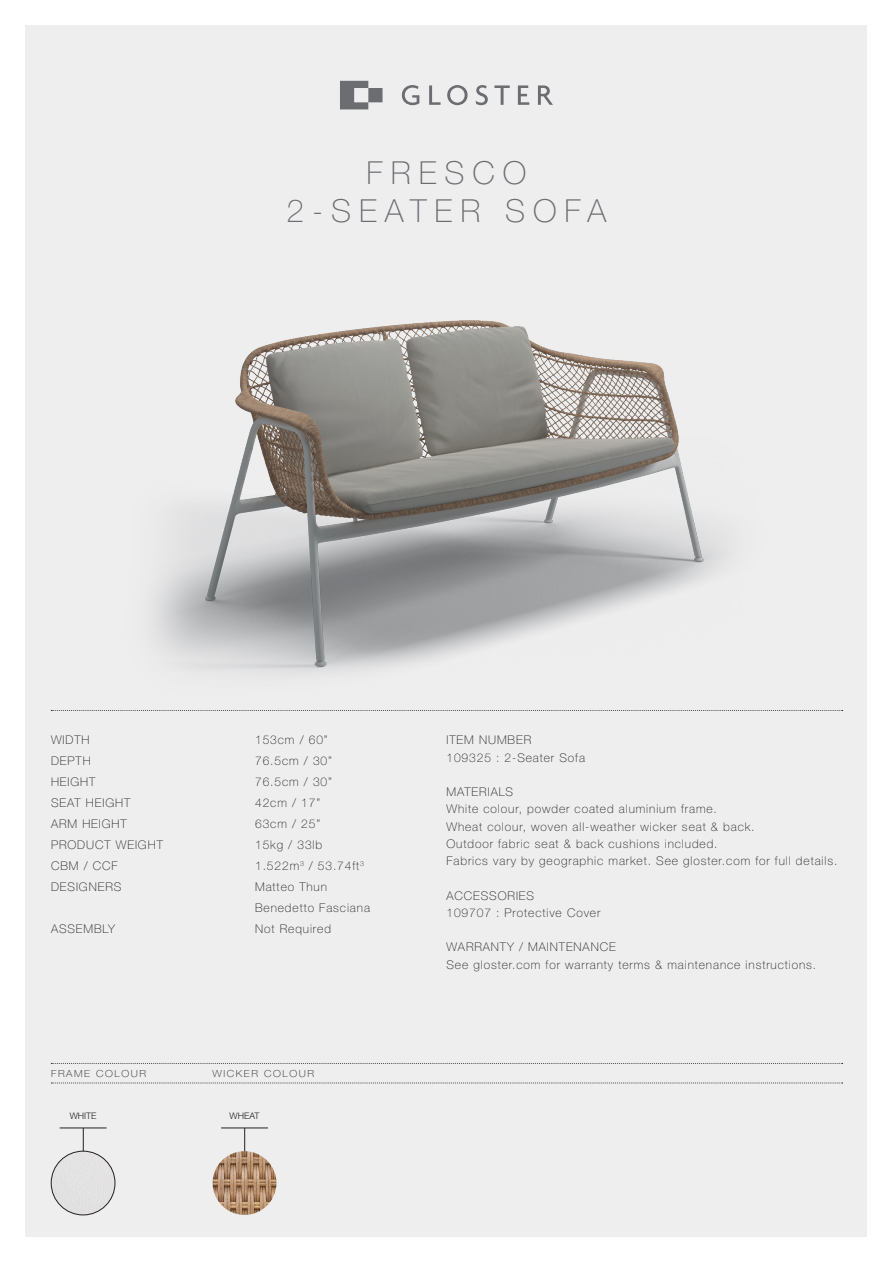
<style>
.page{position:relative;width:893px;height:1263px;background:#fff}
.page>*{position:absolute;margin:0;border:0;box-sizing:border-box;transform-origin:0 0}
.t1{font:100 31.8px "Helvetica Neue LT Pro";letter-spacing:.25em;color:#6c6d70}
.t2{font:100 12px "Helvetica Neue LT Pro";letter-spacing:.075em;color:#231f20}
.t3{font:100 9.75px "Helvetica Neue LT Pro";letter-spacing:.15em;color:#231f20;scale:1.08 1}
.t4{font:300 9px "Helvetica Neue LT Pro";color:#231f20}
</style>
<div class="page">
<div style="left:26px;top:26px;width:841px;height:1211px;background:#eeeeef"></div>
<svg style="left:340px;top:81px;width:213px;height:28px"></svg>
<svg style="left:51px;top:1083px;width:792px;height:1px"></svg>
<svg style="left:51px;top:1063px;width:792px;height:1px"></svg>
<svg style="left:51px;top:710px;width:792px;height:1px"></svg>
<img style="left:153px;top:320px;width:575px;height:354px">
<hr style="left:221px;top:1128px;width:47px;height:1px;background:#231f20">
<svg style="left:244px;top:1128px;width:1px;height:23px"></svg>
<img style="left:213px;top:1151px;width:63px;height:64px;border-radius:32px">
<hr style="left:60px;top:1128px;width:46px;height:1px;background:#231f20">
<svg style="left:83px;top:1128px;width:1px;height:23px"></svg>
<div style="left:51px;top:1151px;width:64px;height:64px;background:#e3e2e2;border-radius:32px"></div>
<div style="left:51px;top:1151px;width:64px;height:64px;border:1px solid #231f20;border-radius:50%"></div>
<p class="t1" style="left:367px;top:154px;width:161px">FRESCO</p>
<p class="t1" style="left:287px;top:192px;width:321px">2-SEATER SOFA</p>
<p class="t2" style="left:51px;top:733px;width:40px">WIDTH</p>
<p class="t2" style="left:51px;top:754px;width:41px">DEPTH</p>
<p class="t2" style="left:51px;top:775px;width:46px">HEIGHT</p>
<p class="t2" style="left:51px;top:796px;width:81px">SEAT HEIGHT</p>
<p class="t2" style="left:51px;top:817px;width:77px">ARM HEIGHT</p>
<p class="t2" style="left:51px;top:838px;width:113px">PRODUCT WEIGHT</p>
<p class="t2" style="left:51px;top:859px;width:68px">CBM / CCF</p>
<p class="t2" style="left:51px;top:880px;width:72px">DESIGNERS</p>
<p class="t2" style="left:51px;top:922px;width:66px">ASSEMBLY</p>
<p class="t2" style="left:255px;top:733px;width:74px">153cm / 60”</p>
<p class="t2" style="left:255px;top:754px;width:78px">76.5cm / 30”</p>
<p class="t2" style="left:255px;top:775px;width:78px">76.5cm / 30”</p>
<p class="t2" style="left:255px;top:796px;width:67px">42cm / 17”</p>
<p class="t2" style="left:255px;top:817px;width:67px">63cm / 25”</p>
<p class="t2" style="left:255px;top:838px;width:69px">15kg / 33lb</p>
<p class="t2" style="left:255px;top:859px;width:110px">1.522m<sup>3</sup> / 53.74ft<sup>3</sup></p>
<p class="t2" style="left:255px;top:880px;width:73px">Matteo Thun</p>
<p class="t2" style="left:255px;top:901px;width:116px">Benedetto Fasciana</p>
<p class="t2" style="left:255px;top:922px;width:77px">Not Required</p>
<p class="t3" style="left:51px;top:1067px;width:90px">FRAME COLOUR</p>
<p class="t4" style="left:70px;top:1111px;width:28px">WHITE</p>
<p class="t3" style="left:213px;top:1067px;width:96px">WICKER COLOUR</p>
<p class="t4" style="left:230px;top:1111px;width:31px">WHEAT</p>
<p class="t2" style="left:446px;top:733px;width:86px">ITEM NUMBER</p>
<p class="t2" style="left:446px;top:750px;width:140px">109325 : 2-Seater Sofa</p>
<p class="t2" style="left:446px;top:785px;width:68px">MATERIALS</p>
<p class="t2" style="left:446px;top:802px;width:272px">White colour, powder coated aluminium frame.</p>
<p class="t2" style="left:446px;top:819px;width:310px">Wheat colour, woven all-weather wicker seat &amp; back.</p>
<p class="t2" style="left:446px;top:836px;width:273px">Outdoor fabric seat &amp; back cushions included.</p>
<p class="t2" style="left:446px;top:854px;width:392px">Fabrics vary by geographic market. See gloster.com for full details.</p>
<p class="t2" style="left:446px;top:888px;width:89px">ACCESSORIES</p>
<p class="t2" style="left:446px;top:905px;width:155px">109707 : Protective Cover</p>
<p class="t2" style="left:446px;top:940px;width:171px">WARRANTY / MAINTENANCE</p>
<p class="t2" style="left:446px;top:957px;width:371px">See gloster.com for warranty terms &amp; maintenance instructions.</p>
</div>
